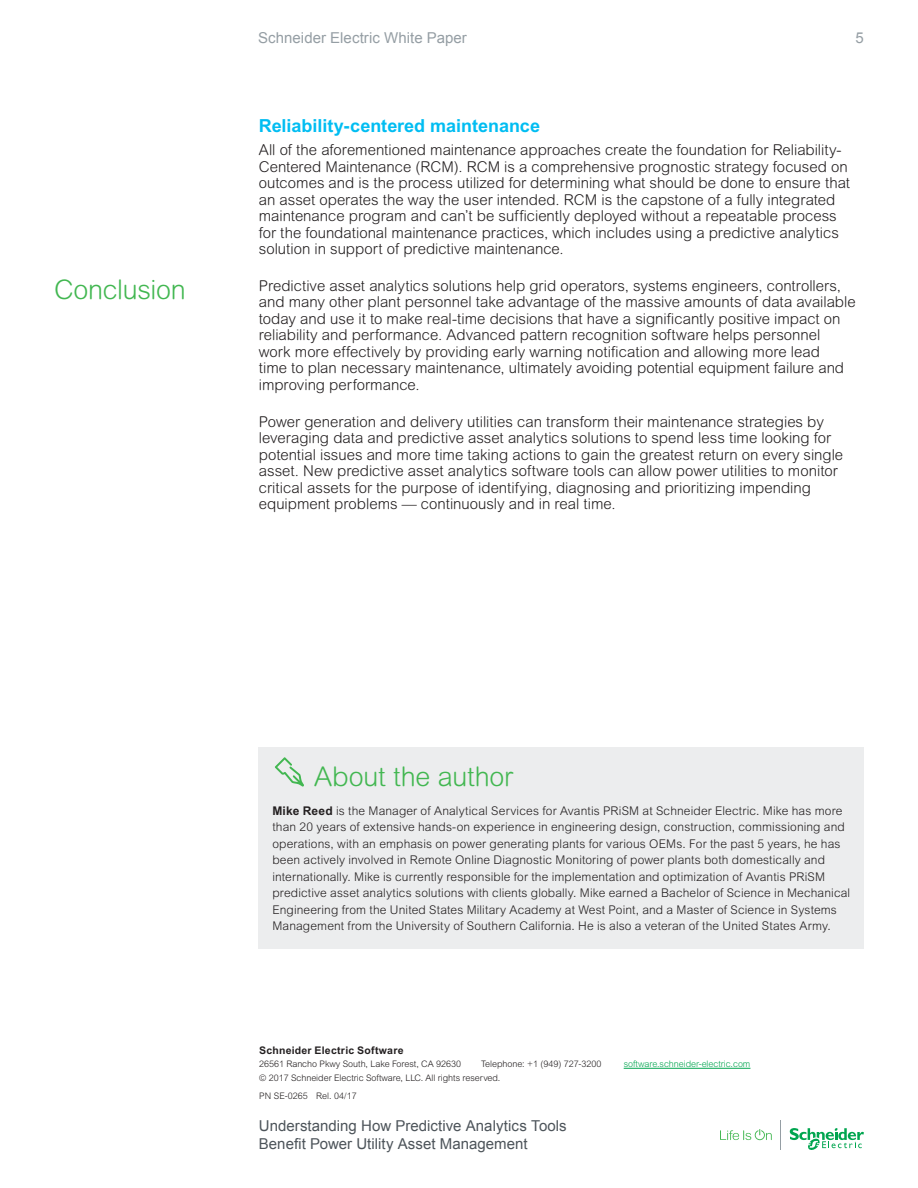
<style>
.page{position:relative;width:918px;height:1188px;background:#fff}
.page>*{position:absolute;margin:0;border:0;box-sizing:border-box;transform-origin:0 0}
.About_the_author_hea{font:300 27px "Arial Rounded MT Std";letter-spacing:-.01em;color:#42b751}
.Section_Header{font:300 27px "Arial Rounded MT Std";letter-spacing:-.01em;color:#42b751}
.Body_Subhead{font:700 18px "Arial MT Std";color:#01bdf2}
.Body_Text{font:300 15px/16.5px "Arial Rounded MT Std";color:#231f20}
.t1{font:15px/18px "Arial";letter-spacing:.005em;color:#4d545a}
.Master_B_-_Page_numb{font:15px "Arial";letter-spacing:.005em;color:#959ea4}
.About_the_Author_bod{font:300 12px/16.5px "Arial MT Std";letter-spacing:.01em;color:#231f20}
.Schneider_Electric_N{font:700 10.5px "Arial MT Std";letter-spacing:.02em;color:#231f20}
.Address__Copyright{font:300 9px "Arial MT Std";letter-spacing:-.005em;color:#231f20}
.Address__Copyright-2{font:300 9px "Arial MT Std";letter-spacing:-.005em;color:#00a54f}
.Part_Number__Rev_dat{font:300 9px "Arial MT Std";color:#231f20}
.s1{font-weight:700}
</style>
<div class="page">
<svg style="left:720px;top:1129px;width:52px;height:11px"></svg>
<svg style="left:790px;top:1128px;width:74px;height:22px"></svg>
<hr style="left:624px;top:1068px;width:126px;height:1px;background:#00a54f">
<div style="left:259px;top:747px;width:605px;height:202px;background:#ecedee"></div>
<svg style="left:275px;top:757px;width:29px;height:30px"></svg>
<p class="Section_Header" style="left:54px;top:273px;width:133px">Conclusion</p>
<p class="Master_B_-_Page_numb" style="left:258px;top:28px;width:210px">Schneider Electric White Paper</p>
<p class="Master_B_-_Page_numb" style="left:856px;top:28px;width:10px">5</p>
<p class="Body_Subhead" style="left:259px;top:115px;width:283px">Reliability-centered maintenance</p>
<p class="Body_Text" style="left:259px;top:142px;width:593px">All of the aforementioned maintenance approaches create the foundation for Reliability-Centered Maintenance (RCM). RCM is a comprehensive prognostic strategy focused on outcomes and is the process utilized for determining what should be done to ensure that an asset operates the way the user intended. RCM is the capstone of a fully integrated maintenance program and can’t be sufficiently deployed without a repeatable process for the foundational maintenance practices, which includes using a predictive analytics solution in support of predictive maintenance.</p>
<p class="Body_Text" style="left:259px;top:277px;width:598px">Predictive asset analytics solutions help grid operators, systems engineers, controllers, and many other plant personnel take advantage of the massive amounts of data available today and use it to make real-time decisions that have a significantly positive impact on reliability and performance. Advanced pattern recognition software helps personnel work more effectively by providing early warning notification and allowing more lead<br>time to plan necessary maintenance, ultimately avoiding potential equipment failure and improving performance.</p>
<p class="Body_Text" style="left:259px;top:413px;width:586px">Power generation and delivery utilities can transform their maintenance strategies by leveraging data and predictive asset analytics solutions to spend less time looking for potential issues and more time taking actions to gain the greatest return on every single asset. New predictive asset analytics software tools can allow power utilities to monitor critical assets for the purpose of identifying, diagnosing and prioritizing impending equipment problems — continuously and in real time.</p>
<p class="About_the_author_hea" style="left:314px;top:761px;width:200px">About the author</p>
<p class="About_the_Author_bod" style="left:272px;top:802px;width:579px"><span class="s1">Mike Reed</span> is the Manager of Analytical Services for Avantis PRiSM at Schneider Electric. Mike has more than 20 years of extensive hands-on experience in engineering design, construction, commissioning and operations, with an emphasis on power generating plants for various OEMs. For the past 5 years, he has been actively involved in Remote Online Diagnostic Monitoring of power plants both domestically and internationally. Mike is currently responsible for the implementation and optimization of Avantis PRiSM predictive asset analytics solutions with clients globally. Mike earned a Bachelor of Science in Mechanical Engineering from the United States Military Academy at West Point, and a Master of Science in Systems Management from the University of Southern California. He is also a veteran of the United States Army.</p>
<p class="Schneider_Electric_N" style="left:259px;top:1044px;width:146px">Schneider Electric Software</p>
<p class="Address__Copyright" style="left:259px;top:1059px;width:203px">26561 Rancho Pkwy South, Lake Forest, CA 92630</p>
<p class="Address__Copyright" style="left:481px;top:1059px;width:122px">Telephone: +1 (949) 727-3200</p>
<p class="Address__Copyright-2" style="left:624px;top:1059px;width:128px">software.schneider-electric.com</p>
<p class="Address__Copyright" style="left:259px;top:1073px;width:243px">© 2017 Schneider Electric Software, LLC. All rights reserved.</p>
<p class="Part_Number__Rev_dat" style="left:259px;top:1091px;width:99px">PN SE-0265 Rel. 04/17</p>
<p class="t1" style="left:259px;top:1117px;width:309px">Understanding How Predictive Analytics Tools<br>Benefit Power Utility Asset Management</p>
</div>
